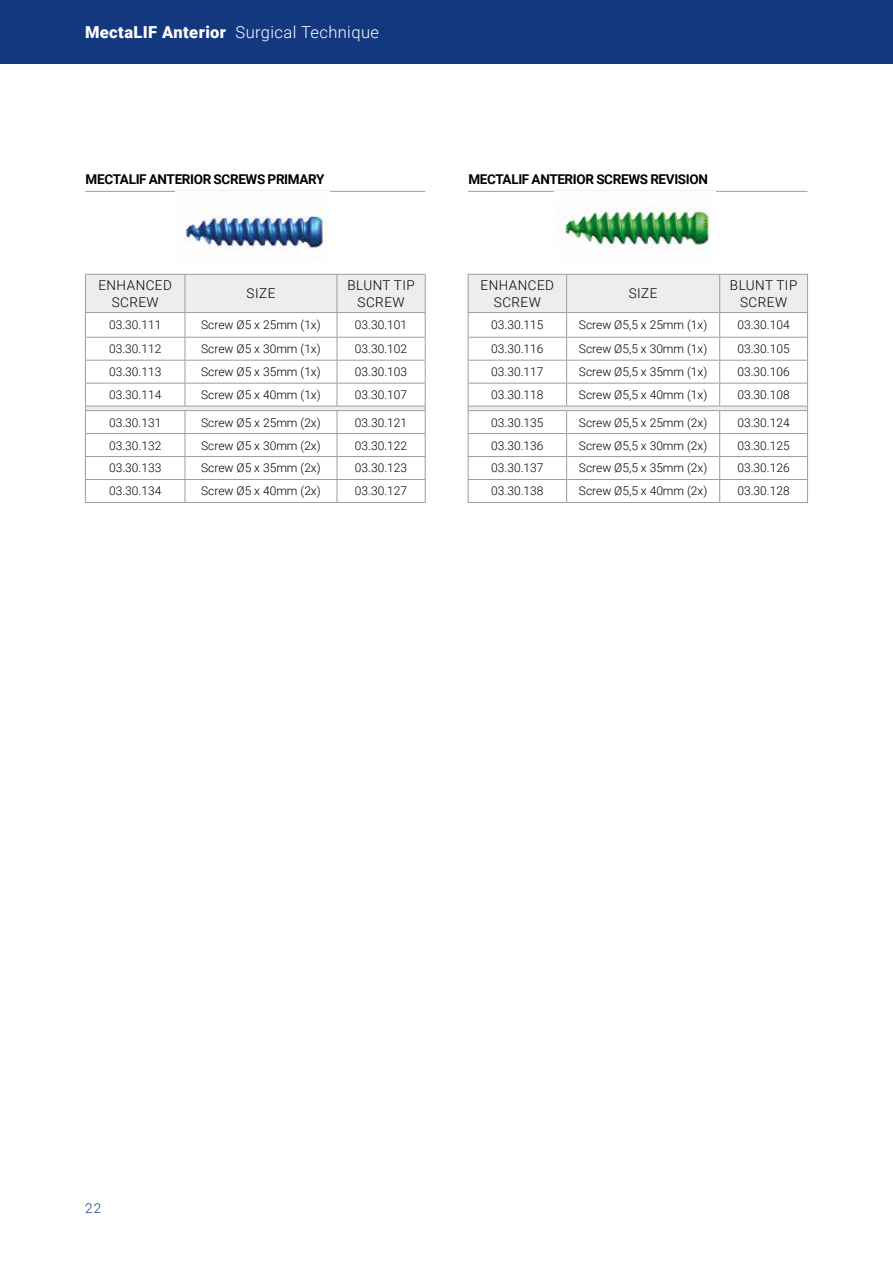
<style>
.page{position:relative;width:893px;height:1263px;background:#fff}
.page>*{position:absolute;margin:0;border:0;box-sizing:border-box;transform-origin:0 0}
.t1{font:300 16.5px "Roboto";letter-spacing:.025em;color:#fff}
.t2{font:300 13.5px/16.2px "Roboto";letter-spacing:.035em;color:#000;text-align:center}
.t3{font:700 13.5px "Roboto";letter-spacing:-.025em;color:#000}
.t4{font:300 13.5px "Roboto";color:#14387f}
.t5{font:300 12px "Roboto";color:#000}
.s1{font-weight:900}
</style>
<div class="page">
<div style="left:0;top:0;width:893px;height:64px;background:#14387f"></div>
<svg style="left:86px;top:274px;width:721px;height:137px"></svg>
<hr style="left:85px;top:191px;width:100px;height:1px;background:#9d9d9c">
<hr style="left:185px;top:191px;width:152px;height:1px;background:#9d9d9c">
<hr style="left:337px;top:191px;width:88px;height:1px;background:#9d9d9c">
<hr style="left:468px;top:191px;width:99px;height:1px;background:#9d9d9c">
<hr style="left:567px;top:191px;width:153px;height:1px;background:#9d9d9c">
<hr style="left:720px;top:191px;width:87px;height:1px;background:#9d9d9c">
<hr style="left:85px;top:274px;width:100px;height:1px;background:#9d9d9c">
<hr style="left:85px;top:275px;width:1px;height:37px;background:#9d9d9c">
<hr style="left:185px;top:274px;width:152px;height:1px;background:#9d9d9c">
<hr style="left:185px;top:275px;width:1px;height:37px;background:#9d9d9c">
<hr style="left:337px;top:274px;width:89px;height:1px;background:#9d9d9c">
<hr style="left:337px;top:275px;width:1px;height:37px;background:#9d9d9c">
<hr style="left:425px;top:275px;width:1px;height:37px;background:#9d9d9c">
<hr style="left:468px;top:274px;width:99px;height:1px;background:#9d9d9c">
<hr style="left:468px;top:275px;width:1px;height:37px;background:#9d9d9c">
<hr style="left:567px;top:274px;width:153px;height:1px;background:#9d9d9c">
<hr style="left:566px;top:275px;width:1px;height:37px;background:#9d9d9c">
<hr style="left:720px;top:274px;width:88px;height:1px;background:#9d9d9c">
<hr style="left:719px;top:275px;width:1px;height:37px;background:#9d9d9c">
<hr style="left:807px;top:275px;width:1px;height:37px;background:#9d9d9c">
<hr style="left:85px;top:312px;width:100px;height:1px;background:#9d9d9c">
<hr style="left:185px;top:312px;width:152px;height:1px;background:#9d9d9c">
<hr style="left:337px;top:312px;width:89px;height:1px;background:#9d9d9c">
<hr style="left:468px;top:312px;width:99px;height:1px;background:#9d9d9c">
<hr style="left:567px;top:312px;width:153px;height:1px;background:#9d9d9c">
<hr style="left:720px;top:312px;width:88px;height:1px;background:#9d9d9c">
<hr style="left:85px;top:337px;width:100px;height:1px;background:#9d9d9c">
<hr style="left:185px;top:337px;width:152px;height:1px;background:#9d9d9c">
<hr style="left:337px;top:337px;width:89px;height:1px;background:#9d9d9c">
<hr style="left:468px;top:337px;width:99px;height:1px;background:#9d9d9c">
<hr style="left:567px;top:337px;width:153px;height:1px;background:#9d9d9c">
<hr style="left:720px;top:337px;width:88px;height:1px;background:#9d9d9c">
<hr style="left:85px;top:360px;width:100px;height:1px;background:#9d9d9c">
<hr style="left:185px;top:360px;width:152px;height:1px;background:#9d9d9c">
<hr style="left:337px;top:360px;width:89px;height:1px;background:#9d9d9c">
<hr style="left:468px;top:360px;width:99px;height:1px;background:#9d9d9c">
<hr style="left:567px;top:360px;width:153px;height:1px;background:#9d9d9c">
<hr style="left:720px;top:360px;width:88px;height:1px;background:#9d9d9c">
<hr style="left:85px;top:383px;width:100px;height:1px;background:#9d9d9c">
<hr style="left:185px;top:383px;width:152px;height:1px;background:#9d9d9c">
<hr style="left:337px;top:383px;width:89px;height:1px;background:#9d9d9c">
<hr style="left:468px;top:383px;width:99px;height:1px;background:#9d9d9c">
<hr style="left:567px;top:383px;width:153px;height:1px;background:#9d9d9c">
<hr style="left:720px;top:383px;width:88px;height:1px;background:#9d9d9c">
<hr style="left:85px;top:406px;width:100px;height:1px;background:#9d9d9c">
<hr style="left:185px;top:406px;width:152px;height:1px;background:#9d9d9c">
<hr style="left:337px;top:406px;width:89px;height:1px;background:#9d9d9c">
<hr style="left:468px;top:406px;width:99px;height:1px;background:#9d9d9c">
<hr style="left:567px;top:406px;width:153px;height:1px;background:#9d9d9c">
<hr style="left:720px;top:406px;width:88px;height:1px;background:#9d9d9c">
<hr style="left:85px;top:410px;width:100px;height:1px;background:#9d9d9c">
<hr style="left:185px;top:410px;width:152px;height:1px;background:#9d9d9c">
<hr style="left:337px;top:410px;width:89px;height:1px;background:#9d9d9c">
<hr style="left:468px;top:410px;width:99px;height:1px;background:#9d9d9c">
<hr style="left:567px;top:410px;width:153px;height:1px;background:#9d9d9c">
<hr style="left:720px;top:410px;width:88px;height:1px;background:#9d9d9c">
<hr style="left:85px;top:433px;width:100px;height:1px;background:#9d9d9c">
<hr style="left:185px;top:433px;width:152px;height:1px;background:#9d9d9c">
<hr style="left:337px;top:433px;width:89px;height:1px;background:#9d9d9c">
<hr style="left:468px;top:433px;width:99px;height:1px;background:#9d9d9c">
<hr style="left:567px;top:433px;width:153px;height:1px;background:#9d9d9c">
<hr style="left:720px;top:433px;width:88px;height:1px;background:#9d9d9c">
<hr style="left:85px;top:456px;width:100px;height:1px;background:#9d9d9c">
<hr style="left:185px;top:456px;width:152px;height:1px;background:#9d9d9c">
<hr style="left:337px;top:456px;width:89px;height:1px;background:#9d9d9c">
<hr style="left:468px;top:456px;width:99px;height:1px;background:#9d9d9c">
<hr style="left:567px;top:456px;width:153px;height:1px;background:#9d9d9c">
<hr style="left:720px;top:456px;width:88px;height:1px;background:#9d9d9c">
<hr style="left:85px;top:479px;width:100px;height:1px;background:#9d9d9c">
<svg style="left:85px;top:313px;width:1px;height:189px"></svg>
<hr style="left:185px;top:479px;width:152px;height:1px;background:#9d9d9c">
<svg style="left:185px;top:313px;width:1px;height:189px"></svg>
<hr style="left:337px;top:479px;width:89px;height:1px;background:#9d9d9c">
<svg style="left:337px;top:313px;width:1px;height:189px"></svg>
<svg style="left:425px;top:313px;width:1px;height:189px"></svg>
<hr style="left:468px;top:479px;width:99px;height:1px;background:#9d9d9c">
<svg style="left:468px;top:313px;width:1px;height:189px"></svg>
<hr style="left:567px;top:479px;width:153px;height:1px;background:#9d9d9c">
<svg style="left:566px;top:313px;width:1px;height:189px"></svg>
<hr style="left:720px;top:479px;width:88px;height:1px;background:#9d9d9c">
<svg style="left:719px;top:313px;width:1px;height:189px"></svg>
<svg style="left:807px;top:313px;width:1px;height:189px"></svg>
<hr style="left:85px;top:502px;width:100px;height:1px;background:#9d9d9c">
<hr style="left:185px;top:502px;width:152px;height:1px;background:#9d9d9c">
<hr style="left:337px;top:502px;width:89px;height:1px;background:#9d9d9c">
<hr style="left:468px;top:502px;width:99px;height:1px;background:#9d9d9c">
<hr style="left:567px;top:502px;width:153px;height:1px;background:#9d9d9c">
<hr style="left:720px;top:502px;width:88px;height:1px;background:#9d9d9c">
<img style="left:176px;top:207px;width:151px;height:52px">
<img style="left:564px;top:207px;width:146px;height:46px">
<h1 class="t1" style="left:85px;top:21px;width:295px"><span class="s1">MectaLIF Anterior</span> Surgical Technique</h1>
<p class="t3" style="left:86px;top:170px;width:240px">MECTALIF ANTERIOR SCREWS PRIMARY</p>
<p class="t3" style="left:468px;top:170px;width:241px">MECTALIF ANTERIOR SCREWS REVISION</p>
<p class="t2" style="left:98px;top:277px;width:75px">ENHANCED<br>SCREW</p>
<p class="t2" style="left:247px;top:285px;width:30px">SIZE</p>
<p class="t2" style="left:347px;top:277px;width:69px">BLUNT TIP<br>SCREW</p>
<p class="t2" style="left:481px;top:277px;width:75px">ENHANCED<br>SCREW</p>
<p class="t2" style="left:629px;top:285px;width:30px">SIZE</p>
<p class="t2" style="left:730px;top:277px;width:69px">BLUNT TIP<br>SCREW</p>
<p class="t5" style="left:109px;top:317px;width:54px">03.30.111</p>
<p class="t5" style="left:201px;top:317px;width:121px">Screw Ø5 x 25mm (1x)</p>
<p class="t5" style="left:355px;top:317px;width:54px">03.30.101</p>
<p class="t5" style="left:491px;top:317px;width:54px">03.30.115</p>
<p class="t5" style="left:579px;top:317px;width:130px">Screw Ø5,5 x 25mm (1x)</p>
<p class="t5" style="left:737px;top:317px;width:54px">03.30.104</p>
<p class="t5" style="left:109px;top:340px;width:54px">03.30.112</p>
<p class="t5" style="left:201px;top:340px;width:121px">Screw Ø5 x 30mm (1x)</p>
<p class="t5" style="left:355px;top:340px;width:54px">03.30.102</p>
<p class="t5" style="left:491px;top:340px;width:54px">03.30.116</p>
<p class="t5" style="left:579px;top:340px;width:130px">Screw Ø5,5 x 30mm (1x)</p>
<p class="t5" style="left:737px;top:340px;width:54px">03.30.105</p>
<p class="t5" style="left:109px;top:363px;width:54px">03.30.113</p>
<p class="t5" style="left:201px;top:363px;width:121px">Screw Ø5 x 35mm (1x)</p>
<p class="t5" style="left:355px;top:363px;width:54px">03.30.103</p>
<p class="t5" style="left:491px;top:363px;width:54px">03.30.117</p>
<p class="t5" style="left:579px;top:363px;width:130px">Screw Ø5,5 x 35mm (1x)</p>
<p class="t5" style="left:737px;top:363px;width:54px">03.30.106</p>
<p class="t5" style="left:109px;top:386px;width:54px">03.30.114</p>
<p class="t5" style="left:201px;top:386px;width:121px">Screw Ø5 x 40mm (1x)</p>
<p class="t5" style="left:355px;top:386px;width:54px">03.30.107</p>
<p class="t5" style="left:491px;top:386px;width:54px">03.30.118</p>
<p class="t5" style="left:579px;top:386px;width:130px">Screw Ø5,5 x 40mm (1x)</p>
<p class="t5" style="left:737px;top:386px;width:54px">03.30.108</p>
<p class="t5" style="left:109px;top:414px;width:54px">03.30.131</p>
<p class="t5" style="left:201px;top:414px;width:121px">Screw Ø5 x 25mm (2x)</p>
<p class="t5" style="left:355px;top:414px;width:54px">03.30.121</p>
<p class="t5" style="left:491px;top:414px;width:54px">03.30.135</p>
<p class="t5" style="left:579px;top:414px;width:130px">Screw Ø5,5 x 25mm (2x)</p>
<p class="t5" style="left:737px;top:414px;width:54px">03.30.124</p>
<p class="t5" style="left:109px;top:437px;width:54px">03.30.132</p>
<p class="t5" style="left:201px;top:437px;width:121px">Screw Ø5 x 30mm (2x)</p>
<p class="t5" style="left:355px;top:437px;width:54px">03.30.122</p>
<p class="t5" style="left:491px;top:437px;width:54px">03.30.136</p>
<p class="t5" style="left:579px;top:437px;width:130px">Screw Ø5,5 x 30mm (2x)</p>
<p class="t5" style="left:737px;top:437px;width:54px">03.30.125</p>
<p class="t5" style="left:109px;top:460px;width:54px">03.30.133</p>
<p class="t5" style="left:201px;top:460px;width:121px">Screw Ø5 x 35mm (2x)</p>
<p class="t5" style="left:355px;top:460px;width:54px">03.30.123</p>
<p class="t5" style="left:491px;top:460px;width:54px">03.30.137</p>
<p class="t5" style="left:579px;top:460px;width:130px">Screw Ø5,5 x 35mm (2x)</p>
<p class="t5" style="left:737px;top:460px;width:54px">03.30.126</p>
<p class="t5" style="left:109px;top:483px;width:54px">03.30.134</p>
<p class="t5" style="left:201px;top:483px;width:121px">Screw Ø5 x 40mm (2x)</p>
<p class="t5" style="left:355px;top:483px;width:54px">03.30.127</p>
<p class="t5" style="left:491px;top:483px;width:54px">03.30.138</p>
<p class="t5" style="left:579px;top:483px;width:130px">Screw Ø5,5 x 40mm (2x)</p>
<p class="t5" style="left:737px;top:483px;width:54px">03.30.128</p>
<p class="t4" style="left:85px;top:1198px;width:18px">22</p>
</div>
